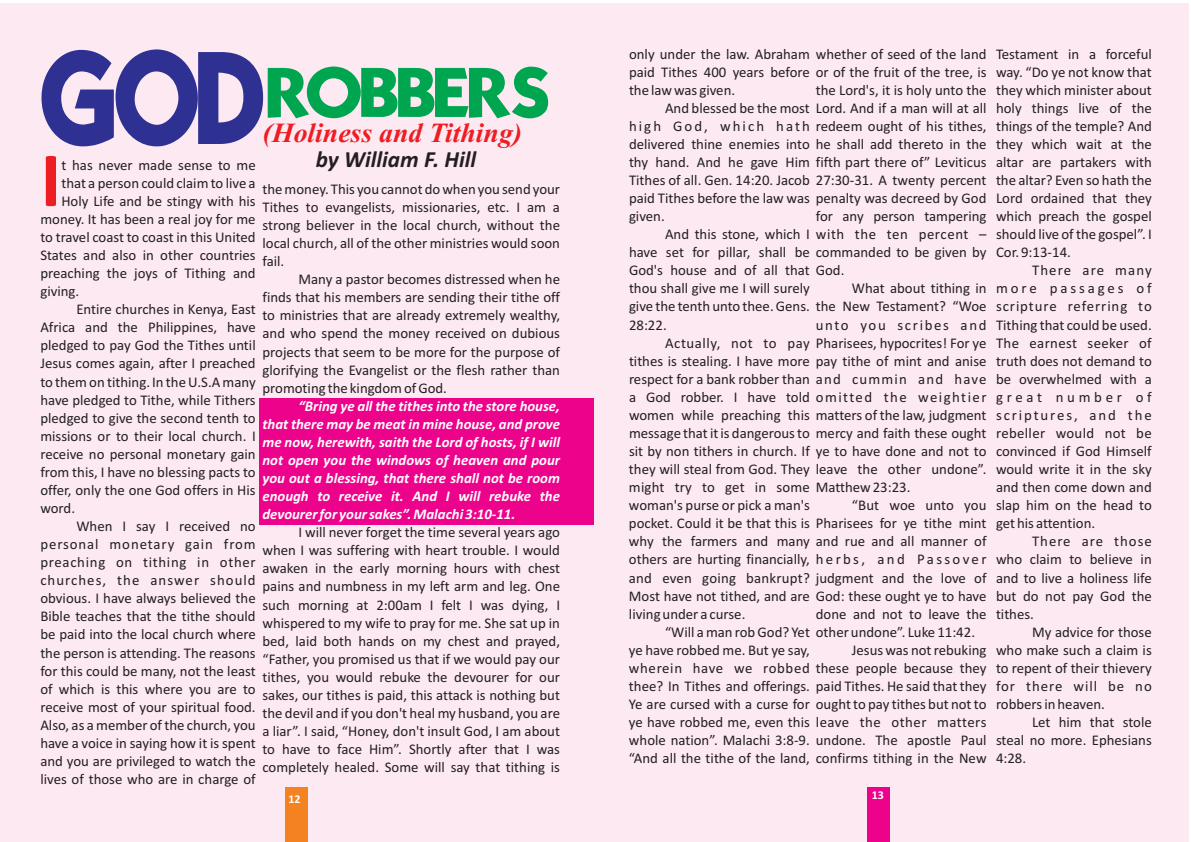
<style>
.page{position:relative;width:1191px;height:842px;background:#fff}
.page>*{position:absolute;margin:0;border:0;box-sizing:border-box;transform-origin:0 0}
.t1{font:700 78.7px "Calibri";color:#ee1d23}
.t2{font:60.9px "Kabel Bd Normal";letter-spacing:-.09em;color:#00a54f}
.t3{font:italic 700 27.7px "Times New Roman";color:#ee1d23}
.t4{font:italic 700 23.2px "Calibri";color:#231f20}
.t5{font:14.8px/18.1px "Calibri";color:#231f20;text-align:justify}
.t6{font:italic 700 14.8px/18.1px "Calibri";color:#fff;text-align:justify}
.t7{font:14.8px "Calibri";letter-spacing:.045em;color:#231f20}
.t8{font:14.8px "Calibri";letter-spacing:.06em;color:#231f20}
.t9{font:14.8px "Calibri";letter-spacing:.07em;color:#231f20}
.t10{font:14.8px "Calibri";letter-spacing:.11em;color:#231f20}
.t11{font:700 12px "Calibri";color:#fff}
.s1{font-size:114.2px;color:#2e3092}
</style>
<div class="page">
<div style="left:0;top:3px;width:594px;height:839px;background:#fce9f1"></div>
<div style="left:260px;top:398px;width:334px;height:127px;background:#ed028c"></div>
<div style="left:594px;top:3px;width:594px;height:839px;background:#fce9f1"></div>
<div style="left:285px;top:787px;width:22px;height:54px;background:#f58220"></div>
<div style="left:867px;top:787px;width:22px;height:54px;background:#ed028c"></div>
<h2 class="t2" style="left:36px;top:65px;width:517px"><span class="s1">GOD</span>ROBBERS</h2>
<h3 class="t3" style="left:263px;top:123px;width:261px">(Holiness and Tithing)</h3>
<h3 class="t4" style="left:316px;top:149px;width:162px">by William F. Hill</h3>
<h1 class="t1" style="left:40px;top:147px;width:23px">I</h1>
<p class="t5" style="left:61px;top:157px;width:196px">t has never made sense to me</p>
<p class="t5" style="left:61px;top:175px;width:196px">that a person could claim to live a</p>
<p class="t5" style="left:61px;top:193px;width:196px">Holy Life and be stingy with his</p>
<p class="t5" style="left:40px;top:211px;width:217px">money. It has been a real joy for me</p>
<p class="t5" style="left:40px;top:229px;width:217px">to travel coast to coast in this United</p>
<p class="t5" style="left:40px;top:247px;width:217px">States and also in other countries</p>
<p class="t5" style="left:40px;top:265px;width:217px">preaching the joys of Tithing and</p>
<p class="t5" style="left:40px;top:283px;width:40px">giving.</p>
<p class="t5" style="left:76px;top:301px;width:181px">Entire churches in Kenya, East</p>
<p class="t5" style="left:40px;top:320px;width:217px">Africa and the Philippines, have</p>
<p class="t5" style="left:40px;top:338px;width:217px">pledged to pay God the Tithes until</p>
<p class="t5" style="left:40px;top:356px;width:217px">Jesus comes again, after I preached</p>
<p class="t5" style="left:40px;top:374px;width:217px">to them on tithing. In the U.S.A many</p>
<p class="t5" style="left:40px;top:392px;width:217px">have pledged to Tithe, while Tithers</p>
<p class="t5" style="left:40px;top:410px;width:217px">pledged to give the second tenth to</p>
<p class="t5" style="left:40px;top:428px;width:217px">missions or to their local church. I</p>
<p class="t5" style="left:40px;top:446px;width:217px">receive no personal monetary gain</p>
<p class="t5" style="left:40px;top:464px;width:217px">from this, I have no blessing pacts to</p>
<p class="t5" style="left:40px;top:482px;width:217px">offer, only the one God offers in His</p>
<p class="t5" style="left:40px;top:500px;width:36px">word.</p>
<p class="t5" style="left:76px;top:518px;width:181px">When I say I received no</p>
<p class="t8" style="left:40px;top:538px;width:217px">personal monetary gain from</p>
<p class="t7" style="left:40px;top:556px;width:217px">preaching on tithing in other</p>
<p class="t9" style="left:40px;top:574px;width:217px">churches, the answer should</p>
<p class="t5" style="left:40px;top:591px;width:217px">obvious. I have always believed the</p>
<p class="t5" style="left:40px;top:609px;width:217px">Bible teaches that the tithe should</p>
<p class="t5" style="left:40px;top:627px;width:217px">be paid into the local church where</p>
<p class="t5" style="left:40px;top:645px;width:217px">the person is attending. The reasons</p>
<p class="t5" style="left:40px;top:663px;width:217px">for this could be many, not the least</p>
<p class="t5" style="left:40px;top:681px;width:217px">of which is this where you are to</p>
<p class="t5" style="left:40px;top:699px;width:217px">receive most of your spiritual food.</p>
<p class="t5" style="left:40px;top:717px;width:217px">Also, as a member of the church, you</p>
<p class="t5" style="left:40px;top:735px;width:217px">have a voice in saying how it is spent</p>
<p class="t5" style="left:40px;top:753px;width:217px">and you are privileged to watch the</p>
<p class="t5" style="left:40px;top:771px;width:217px">lives of those who are in charge of</p>
<p class="t5" style="left:262px;top:181px;width:299px">the money. This you cannot do when you send your Tithes to evangelists, missionaries, etc. I am a strong believer in the local church, without the local church, all of the other ministries would soon fail.</p>
<p class="t5" style="left:262px;top:271px;width:299px;text-indent:36px">Many a pastor becomes distressed when he finds that his members are sending their tithe off to ministries that are already extremely wealthy, and who spend the money received on dubious projects that seem to be more for the purpose of glorifying the Evangelist or the flesh rather than promoting the kingdom of God.</p>
<p class="t6" style="left:262px;top:398px;width:299px;text-indent:36px">“Bring ye all the tithes into the store house, that there may be meat in mine house, and prove me now, herewith, saith the Lord of hosts, if I will not open you the windows of heaven and pour you out a blessing, that there shall not be room enough to receive it. And I will rebuke the devourer for your sakes”. Malachi 3:10-11.</p>
<p class="t5" style="left:262px;top:524px;width:299px;text-indent:36px">I will never forget the time several years ago when I was suffering with heart trouble. I would awaken in the early morning hours with chest pains and numbness in my left arm and leg. One such morning at 2:00am I felt I was dying, I whispered to my wife to pray for me. She sat up in bed, laid both hands on my chest and prayed, “Father, you promised us that if we would pay our tithes, you would rebuke the devourer for our sakes, our tithes is paid, this attack is nothing but the devil and if you don't heal my husband, you are a liar”. I said, “Honey, don't insult God, I am about to have to face Him”. Shortly after that I was completely healed. Some will say that tithing is</p>
<p class="t5" style="left:629px;top:46px;width:359px">only under the law. Abraham whether of seed of the land paid Tithes 400 years before or of the fruit of the tree, is the law was given.</p>
<p class="t5" style="left:629px;top:100px;width:359px;text-indent:36px">And blessed be the most Lord. And if a man will at all h i g h Go d , wh i c h h a t h redeem ought of his tithes, delivered thine enemies into he shall add thereto in the thy hand. And he gave Him fifth part there of” Leviticus Tithes of all. Gen. 14:20. Jacob 27:30-31. A twenty percent paid Tithes before the law was penalty was decreed by God given.</p>
<p class="t5" style="left:629px;top:226px;width:359px;text-align:left;text-indent:36px">And this stone, which I with the ten percent – have set for pillar, shall be commanded to be given by God's house and of all that God.<br>thou shall give me I will surely<br>give the tenth unto thee. Gens. the New Testament? “Woe 28:22.</p>
<p class="t5" style="left:629px;top:335px;width:359px;text-align:left;text-indent:36px">Actually, not to pay Pharisees, hypocrites! For ye tithes is stealing. I have more pay tithe of mint and anise respect for a bank robber than and cummin and have a God robber. I have told omitted the weightier women while preaching this matters of the law, judgment message that it is dangerous to mercy and faith these ought sit by non tithers in church. If ye to have done and not to they will steal from God. They leave the other undone”. might try to get in some Matthew 23:23.<br>woman's purse or pick a man's<br>pocket. Could it be that this is Pharisees for ye tithe mint why the farmers and many and rue and all manner of others are hurting financially, h e r b s , a n d P a s s o v e r and even going bankrupt? judgment and the love of Most have not tithed, and are God: these ought ye to have living under a curse.</p>
<p class="t5" style="left:629px;top:624px;width:359px;text-align:left;text-indent:36px">“Will a man rob God? Yet other undone”. Luke 11:42. ye have robbed me. But ye say,<br>wherein have we robbed these people because they thee? In Tithes and offerings. paid Tithes. He said that they Ye are cursed with a curse for ought to pay tithes but not to ye have robbed me, even this leave the other matters whole nation”. Malachi 3:8-9. undone. The apostle Paul “And all the tithe of the land, confirms tithing in the New</p>
<p class="t5" style="left:816px;top:82px;width:172px">the Lord's, it is holy unto the</p>
<p class="t5" style="left:816px;top:208px;width:172px">for any person tampering</p>
<p class="t5" style="left:852px;top:281px;width:136px">What about tithing in</p>
<p class="t10" style="left:816px;top:318px;width:172px">unto you scribes and</p>
<p class="t5" style="left:852px;top:497px;width:136px">“But woe unto you</p>
<p class="t5" style="left:816px;top:606px;width:172px">done and not to leave the</p>
<p class="t5" style="left:852px;top:642px;width:136px">Jesus was not rebuking</p>
<p class="t11" style="left:288px;top:794px;width:14px">12</p>
<p class="t11" style="left:871px;top:790px;width:14px">13</p>
<p class="t5" style="left:996px;top:46px;width:157px">Testament in a forceful way. “Do ye not know that they which minister about holy things live of the things of the temple? And they which wait at the altar are partakers with the altar? Even so hath the Lord ordained that they which preach the gospel should live of the gospel”. I Cor. 9:13-14.</p>
<p class="t5" style="left:996px;top:263px;width:157px;text-indent:36px">There are many more passages of scripture referring to Tithing that could be used.<br>The earnest seeker of truth does not demand to be overwhelmed with a great number of scriptures, and the rebeller would not be convinced if God Himself would write it in the sky and then come down and slap him on the head to get his attention.</p>
<p class="t5" style="left:996px;top:534px;width:157px;text-indent:36px">There are those who claim to believe in and to live a holiness life but do not pay God the tithes.</p>
<p class="t5" style="left:996px;top:624px;width:157px;text-indent:36px">My advice for those who make such a claim is to repent of their thievery for there will be no robbers in heaven.</p>
<p class="t5" style="left:996px;top:714px;width:157px;text-indent:36px">Let him that stole steal no more. Ephesians 4:28.</p>
</div>
